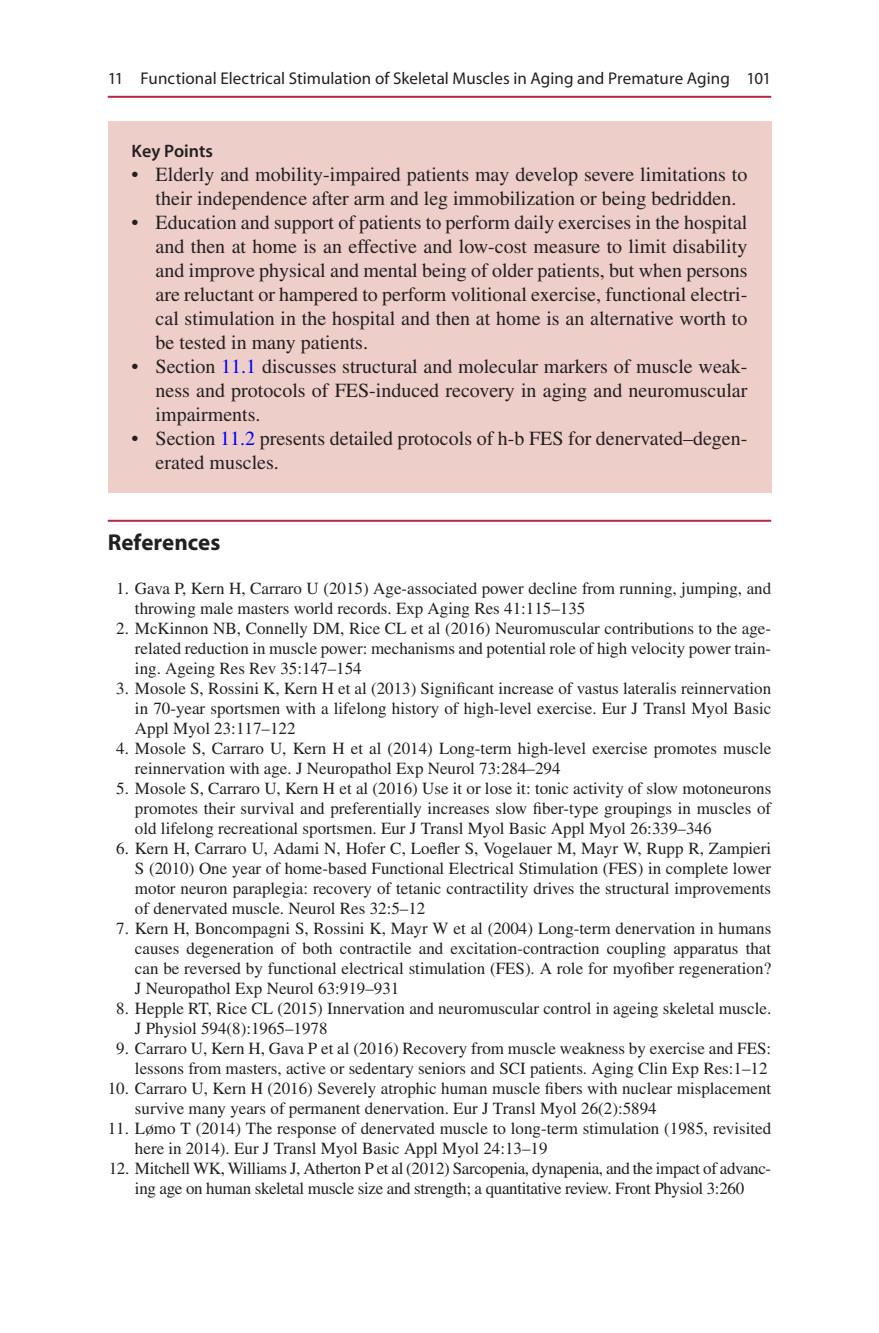
<style>
.page{position:relative;width:879px;height:1333px;background:#fff}
.page>*{position:absolute;margin:0;border:0;box-sizing:border-box;transform-origin:0 0}
.t1{font:700 23px "Cvqpmx Myriad";color:#231f20}
.t2{font:20px/24px "Rhlpcc Times";color:#231f20}
.t3{font:600 18px "Stwxwm Myriad";color:#231f20}
.t4{font:17px/20px "Rhlpcc Times";color:#231f20}
.t5{font:17px/20px "Rhlpcc Times";letter-spacing:-.02em;color:#231f20;text-align:center}
.t6{font:17px "Jfwknt Myriad";letter-spacing:.005em;color:#231f20}
.s1{color:#0000fa}
</style>
<div class="page">
<hr style="left:108px;top:519px;width:663px;height:2px;background:#b6274b">
<div style="left:108px;top:121px;width:663px;height:371px;background:#edcec9"></div>
<hr style="left:108px;top:96px;width:663px;height:2px;background:#b6274b">
<p class="t6" style="left:108px;top:70px;width:624px">11 Functional Electrical Stimulation of Skeletal Muscles in Aging and Premature Aging</p>
<p class="t6" style="left:746px;top:70px;width:26px">101</p>
<p class="t3" style="left:132px;top:141px;width:83px">Key Points</p>
<p class="t2" style="left:156px;top:162px;width:593px;text-indent:-24px">• Elderly and mobility-impaired patients may develop severe limitations to their independence after arm and leg immobilization or being bedridden.</p>
<p class="t2" style="left:156px;top:210px;width:593px;text-align:justify;text-indent:-24px">• Education and support of patients to perform daily exercises in the hospital and then at home is an effective and low-cost measure to limit disability and improve physical and mental being of older patients, but when persons are reluctant or hampered to perform volitional exercise, functional electri&shy;cal stimulation in the hospital and then at home is an alternative worth to be tested in many patients.</p>
<p class="t2" style="left:156px;top:354px;width:593px;text-align:justify;text-indent:-24px">• Section <span class="s1">11.1</span> discusses structural and molecular markers of muscle weak&shy;ness and protocols of FES-induced recovery in aging and neuromuscular impairments.</p>
<p class="t2" style="left:156px;top:426px;width:593px;text-indent:-24px">• Section <span class="s1">11.2</span> presents detailed protocols of h-b FES for denervated–degen&shy;erated muscles.</p>
<h1 class="t1" style="left:108px;top:530px;width:114px">References</h1>
<p class="t4" style="left:135px;top:578px;width:638px;text-indent:-19px">1. Gava P, Kern H, Carraro U (2015) Age-associated power decline from running, jumping, and throwing male masters world records. Exp Aging Res 41:115–135</p>
<p class="t4" style="left:135px;top:618px;width:638px;text-align:justify;text-indent:-19px">2. McKinnon NB, Connelly DM, Rice CL et al (2016) Neuromuscular contributions to the age&shy;related reduction in muscle power: mechanisms and potential role of high velocity power train&shy;ing. Ageing Res Rev 35:147–154</p>
<p class="t4" style="left:135px;top:678px;width:638px;text-align:justify;text-indent:-19px">3. Mosole S, Rossini K, Kern H et al (2013) Significant increase of vastus lateralis reinnervation in 70-year sportsmen with a lifelong history of high-level exercise. Eur J Transl Myol Basic Appl Myol 23:117–122</p>
<p class="t4" style="left:135px;top:738px;width:638px;text-indent:-19px">4. Mosole S, Carraro U, Kern H et al (2014) Long-term high-level exercise promotes muscle reinnervation with age. J Neuropathol Exp Neurol 73:284–294</p>
<p class="t4" style="left:135px;top:778px;width:638px;text-align:justify;text-indent:-19px">5. Mosole S, Carraro U, Kern H et al (2016) Use it or lose it: tonic activity of slow motoneurons promotes their survival and preferentially increases slow fiber-type groupings in muscles of old lifelong recreational sportsmen. Eur J Transl Myol Basic Appl Myol 26:339–346</p>
<p class="t4" style="left:135px;top:838px;width:638px;text-align:justify;text-indent:-19px">6. Kern H, Carraro U, Adami N, Hofer C, Loefler S, Vogelauer M, Mayr W, Rupp R, Zampieri S (2010) One year of home-based Functional Electrical Stimulation (FES) in complete lower motor neuron paraplegia: recovery of tetanic contractility drives the structural improvements of denervated muscle. Neurol Res 32:5–12</p>
<p class="t4" style="left:135px;top:918px;width:638px;text-align:justify;text-indent:-19px">7. Kern H, Boncompagni S, Rossini K, Mayr W et al (2004) Long-term denervation in humans causes degeneration of both contractile and excitation-contraction coupling apparatus that can be reversed by functional electrical stimulation (FES). A role for myofiber regeneration?<br>J Neuropathol Exp Neurol 63:919–931</p>
<p class="t4" style="left:135px;top:998px;width:638px;text-indent:-19px">8. Hepple RT, Rice CL (2015) Innervation and neuromuscular control in ageing skeletal muscle.<br>J Physiol 594(8):1965–1978</p>
<p class="t4" style="left:116px;top:1038px;width:656px;text-align:right">9. Carraro U, Kern H, Gava P et al (2016) Recovery from muscle weakness by exercise and FES: lessons from masters, active or sedentary seniors and SCI patients. Aging Clin Exp Res:1–12</p>
<p class="t4" style="left:135px;top:1078px;width:638px;text-indent:-27px">10. Carraro U, Kern H (2016) Severely atrophic human muscle fibers with nuclear misplacement survive many years of permanent denervation. Eur J Transl Myol 26(2):5894</p>
<p class="t4" style="left:135px;top:1118px;width:638px;text-indent:-27px">11. Lømo T (2014) The response of denervated muscle to long-term stimulation (1985, revisited here in 2014). Eur J Transl Myol Basic Appl Myol 24:13–19</p>
<p class="t5" style="left:109px;top:1158px;width:664px">12. Mitchell WK, Williams J, Atherton P et al (2012) Sarcopenia, dynapenia, and the impact of advanc&shy;ing age on human skeletal muscle size and strength; a quantitative review. Front Physiol 3:260</p>
</div>
